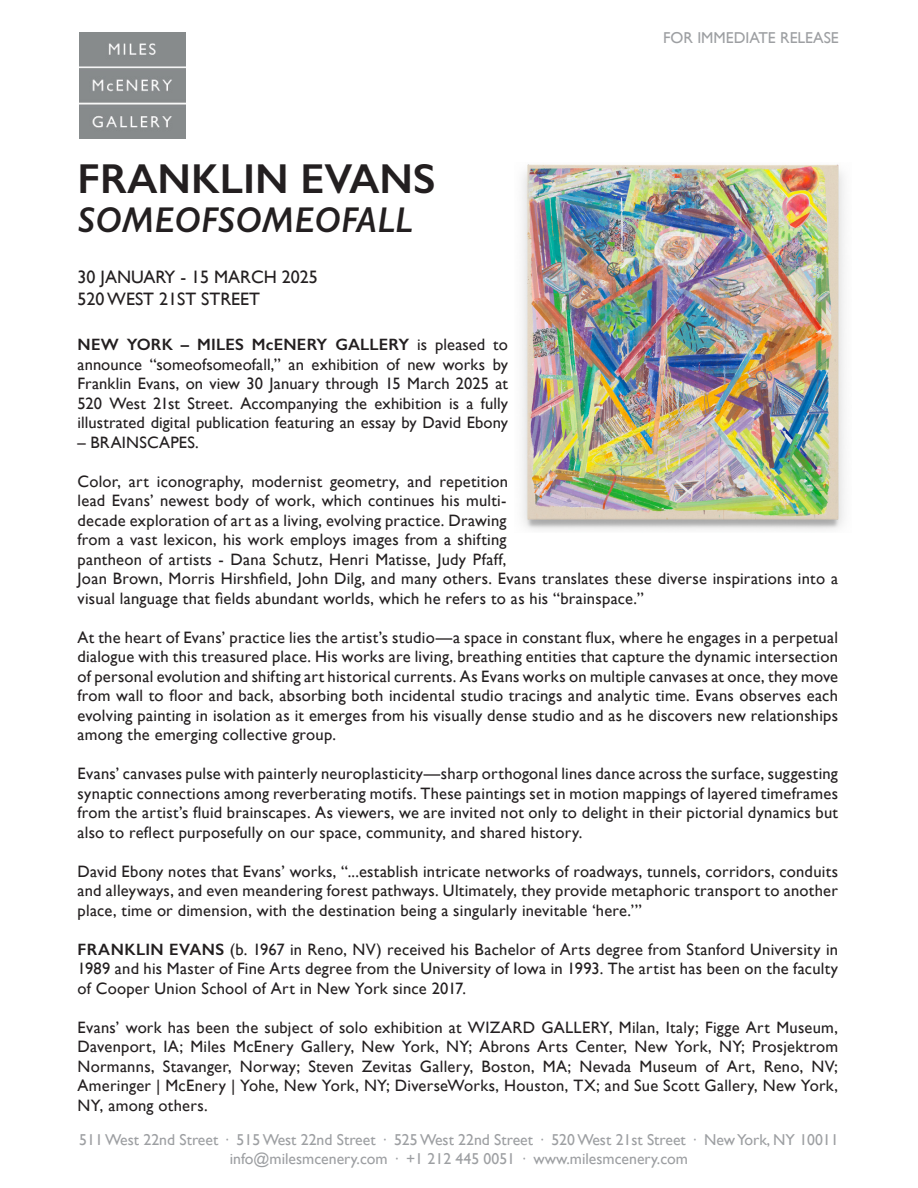
<style>
.page{position:relative;width:918px;height:1188px;background:#fff}
.page>*{position:absolute;margin:0;border:0;box-sizing:border-box;transform-origin:0 0}
.t1{font:600 42px "Gill Sans";color:#231f20}
.t2{font:italic 600 36px "Gill Sans";color:#231f20}
.t3{font:18px "Gill Sans";color:#231f20}
.t4{font:16.5px/19.5px "Gill Sans";letter-spacing:.015em;color:#231f20;text-align:justify}
.t5{font:15.75px/18.9px "Gill Sans";color:#9d9fa2;text-align:center}
.s1{font-weight:600}
</style>
<div class="page">
<img style="left:79px;top:32px;width:106px;height:107px">
<img style="left:522px;top:164px;width:322px;height:366px">
<p class="t5" style="left:663px;top:28px;width:177px">FOR IMMEDIATE RELEASE</p>
<p class="t1" style="left:78px;top:153px;width:360px">FRANKLIN EVANS</p>
<p class="t2" style="left:78px;top:198px;width:337px">SOMEOFSOMEOFALL</p>
<p class="t3" style="left:78px;top:267px;width:242px">30 JANUARY - 15 MARCH 2025</p>
<p class="t3" style="left:78px;top:288px;width:184px">520 WEST 21ST STREET</p>
<p class="t4" style="left:78px;top:335px;width:432px"><span class="s1">NEW YORK – MILES McENERY GALLERY</span> is pleased to announce “someofsomeofall,” an exhibition of new works by Franklin Evans, on view 30 January through 15 March 2025 at 520 West 21st Street. Accompanying the exhibition is a fully illustrated digital publication featuring an essay by David Ebony</p>
<p class="t4" style="left:78px;top:432px;width:123px">– BRAINSCAPES.</p>
<p class="t4" style="left:78px;top:471px;width:762px;text-align:left">Color, art iconography, modernist geometry, and repetition<br>lead Evans’ newest body of work, which continues his multi-<br>decade exploration of art as a living, evolving practice. Drawing<br>from a vast lexicon, his work employs images from a shifting<br>pantheon of artists - Dana Schutz, Henri Matisse, Judy Pfaff,<br>Joan Brown, Morris Hirshfield, John Dilg, and many others. Evans translates these diverse inspirations into a visual language that fields abundant worlds, which he refers to as his “brainspace.”</p>
<p class="t4" style="left:78px;top:627px;width:762px">At the heart of Evans’ practice lies the artist’s studio—a space in constant flux, where he engages in a perpetual dialogue with this treasured place. His works are living, breathing entities that capture the dynamic intersection of personal evolution and shifting art historical currents. As Evans works on multiple canvases at once, they move from wall to floor and back, absorbing both incidental studio tracings and analytic time. Evans observes each evolving painting in isolation as it emerges from his visually dense studio and as he discovers new relationships among the emerging collective group.</p>
<p class="t4" style="left:78px;top:764px;width:762px">Evans’ canvases pulse with painterly neuroplasticity—sharp orthogonal lines dance across the surface, suggesting synaptic connections among reverberating motifs. These paintings set in motion mappings of layered timeframes from the artist’s fluid brainscapes. As viewers, we are invited not only to delight in their pictorial dynamics but also to reflect purposefully on our space, community, and shared history.</p>
<p class="t4" style="left:78px;top:861px;width:762px">David Ebony notes that Evans’ works, “...establish intricate networks of roadways, tunnels, corridors, conduits and alleyways, and even meandering forest pathways. Ultimately, they provide metaphoric transport to another place, time or dimension, with the destination being a singularly inevitable ‘here.’”</p>
<p class="t4" style="left:78px;top:939px;width:762px"><span class="s1">FRANKLIN EVANS</span> (b. 1967 in Reno, NV) received his Bachelor of Arts degree from Stanford University in 1989 and his Master of Fine Arts degree from the University of Iowa in 1993. The artist has been on the faculty of Cooper Union School of Art in New York since 2017.</p>
<p class="t4" style="left:78px;top:1017px;width:762px">Evans’ work has been the subject of solo exhibition at WIZARD GALLERY, Milan, Italy; Figge Art Museum, Davenport, IA; Miles McEnery Gallery, New York, NY; Abrons Arts Center, New York, NY; Prosjektrom Normanns, Stavanger, Norway; Steven Zevitas Gallery, Boston, MA; Nevada Museum of Art, Reno, NV; Ameringer | McEnery | Yohe, New York, NY; DiverseWorks, Houston, TX; and Sue Scott Gallery, New York, NY, among others.</p>
<p class="t5" style="left:79px;top:1130px;width:761px">511 West 22nd Street · 515 West 22nd Street · 525 West 22nd Street · 520 West 21st Street · New York, NY 10011 info@milesmcenery.com · +1 212 445 0051 · www.milesmcenery.com</p>
</div>
